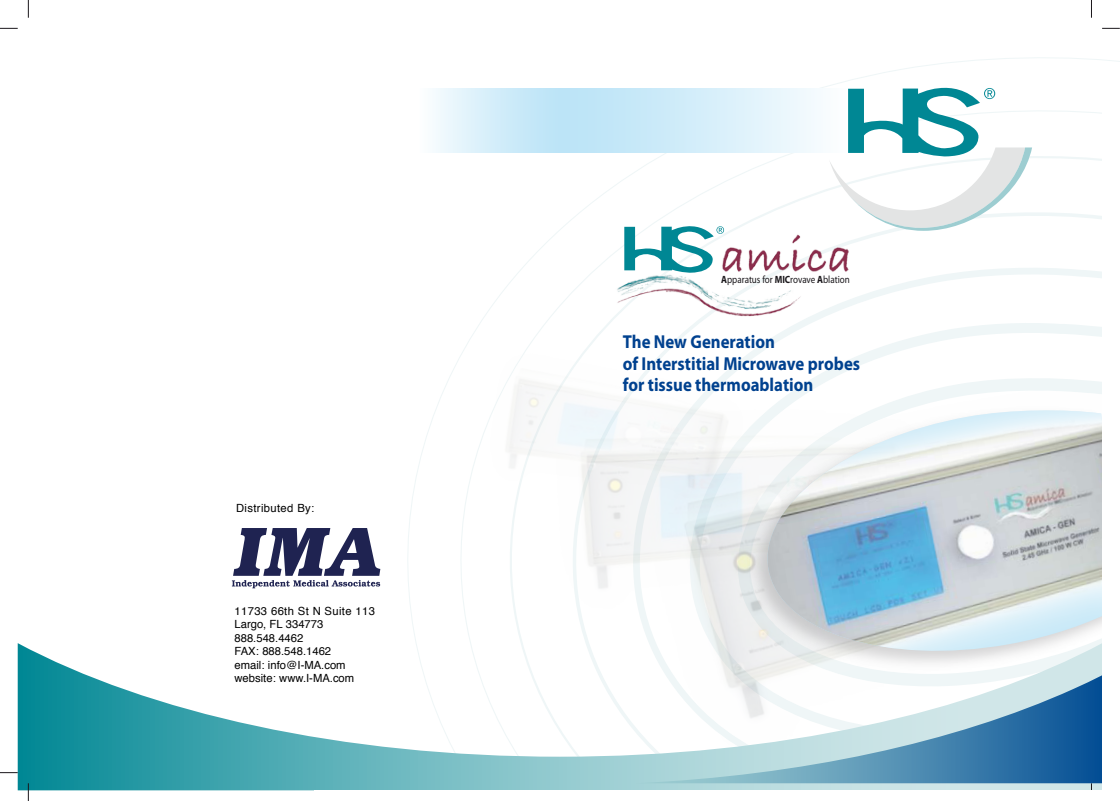
<style>
.page{position:relative;width:1120px;height:801px;background:#fff}
.page>*{position:absolute;margin:0;border:0;box-sizing:border-box;transform-origin:0 0}
.t1{font:700 18.75px/21.2px "Myriad Pro";color:#00418f;scale:.9 1}
.t2{font:11.25px/13.5px "Helvetica";color:#000}
.t3{font:11.25px "Helvetica";letter-spacing:.03em;color:#000}
.t4{font:10.5px "Myriad Pro";color:#1a171b;scale:.86 1}
.s1{font-weight:700}
</style>
<div class="page">
<svg style="left:663px;top:269px;width:439px;height:54px"></svg>
<svg style="left:682px;top:323px;width:420px;height:33px"></svg>
<img style="left:470px;top:334px;width:286px;height:207px">
<img style="left:545px;top:395px;width:82px;height:235px">
<svg style="left:18px;top:643px;width:1084px;height:147px"></svg>
<svg style="left:28px;top:0;width:1px;height:18px"></svg>
<svg style="left:0;top:28px;width:18px;height:1px"></svg>
<svg style="left:28px;top:783px;width:1px;height:18px"></svg>
<svg style="left:0;top:772px;width:18px;height:1px"></svg>
<svg style="left:1091px;top:0;width:1px;height:18px"></svg>
<svg style="left:1102px;top:28px;width:18px;height:1px"></svg>
<div style="left:418px;top:89px;width:144px;height:64px;background:linear-gradient(to right,#fafdfe,#b6e2f6)"></div>
<div style="left:560px;top:89px;width:288px;height:64px;background:linear-gradient(to right,#b6e2f6,#f8fcfe)"></div>
<svg style="left:829px;top:75px;width:203px;height:156px"></svg>
<svg style="left:624px;top:218px;width:95px;height:55px"></svg>
<img style="left:615px;top:274px;width:201px;height:42px">
<img style="left:719px;top:223px;width:134px;height:55px">
<svg style="left:635px;top:773px;width:467px;height:10px;background:#5e98b8"></svg>
<img style="left:627px;top:356px;width:475px;height:417px">
<img style="left:742px;top:401px;width:360px;height:275px">
<img style="left:757px;top:410px;width:345px;height:256px">
<svg style="left:232px;top:528px;width:148px;height:60px"></svg>
<p class="t3" style="left:236px;top:499px;width:80px">Distributed By:</p>
<p class="t2" style="left:234px;top:604px;width:142px">11733 66th St N Suite 113<br>Largo, FL 334773<br>888.548.4462<br>FAX: 888.548.1462<br>email: info@I-MA.com website: www.I-MA.com</p>
<p class="t4" style="left:721px;top:273px;width:151px"><span class="s1">A</span>pparatus for <span class="s1">MIC</span>rovave <span class="s1">A</span>blation</p>
<h1 class="t1" style="left:623px;top:331px;width:265px">The New Generation<br>of Interstitial Microwave probes for tissue thermoablation</h1>
</div>
